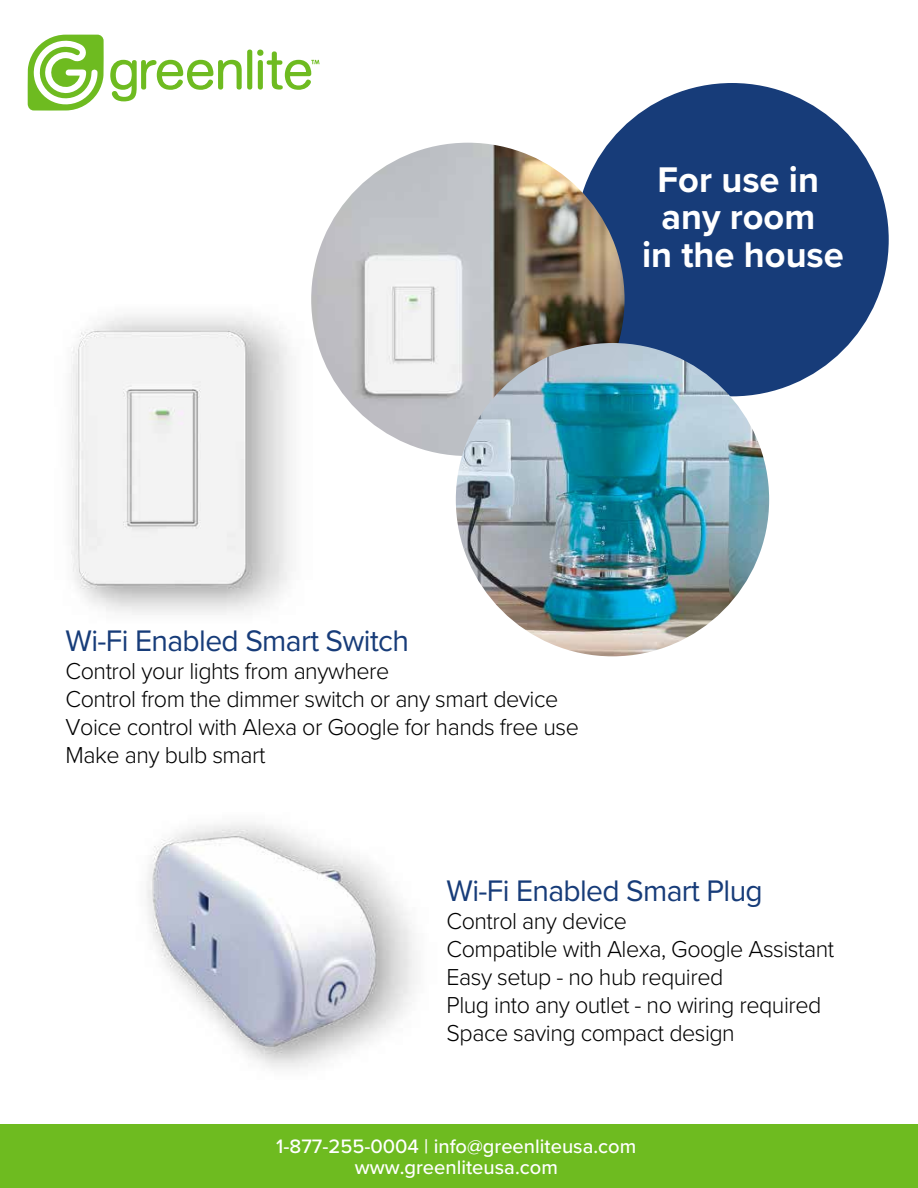
<style>
.page{position:relative;width:918px;height:1188px;background:#fff}
.page>*{position:absolute;margin:0;border:0;box-sizing:border-box;transform-origin:0 0}
.t1{font:700 37.05px/37.5px "Proxima Nova";color:#fff;text-align:center}
.t2{font:30.75px "Proxima Nova";letter-spacing:-.02em;color:#173c79}
.t3{font:300 23.85px/27.9px "Proxima Nova";letter-spacing:-.02em;color:#000}
.t4{font:500 20.1px/20.5px "Proxima Nova";color:#fff;text-align:center}
</style>
<div class="page">
<div style="left:0;top:1124px;width:918px;height:64px;background:#6ebb20"></div>
<div style="left:247px;top:50px;width:5px;height:40px;background:#6ebb20;border-radius:3px"></div>
<svg style="left:257px;top:50px;width:63px;height:40px"></svg>
<svg style="left:28px;top:35px;width:214px;height:76px"></svg>
<div style="left:575px;top:83px;width:314px;height:313px;background:#173c79;border-radius:50%"></div>
<img style="left:71px;top:218px;width:329px;height:397px">
<img style="left:147px;top:823px;width:270px;height:246px">
<img style="left:311px;top:143px;width:314px;height:313px;border-radius:157px">
<img style="left:456px;top:343px;width:313px;height:313px;border-radius:157px">
<h1 class="t1" style="left:642px;top:160px;width:203px">For use in any room<br>in the house</h1>
<p class="t2" style="left:66px;top:618px;width:345px">Wi-Fi Enabled Smart Switch</p>
<p class="t3" style="left:66px;top:656px;width:515px">Control your lights from anywhere<br>Control from the dimmer switch or any smart device Voice control with Alexa or Google for hands free use Make any bulb smart</p>
<p class="t2" style="left:447px;top:868px;width:318px">Wi-Fi Enabled Smart Plug</p>
<p class="t3" style="left:447px;top:906px;width:389px">Control any device<br>Compatible with Alexa, Google Assistant<br>Easy setup - no hub required<br>Plug into any outlet - no wiring required<br>Space saving compact design</p>
<p class="t4" style="left:276px;top:1135px;width:362px">1-877-255-0004 | info@greenliteusa.com www.greenliteusa.com</p>
</div>
